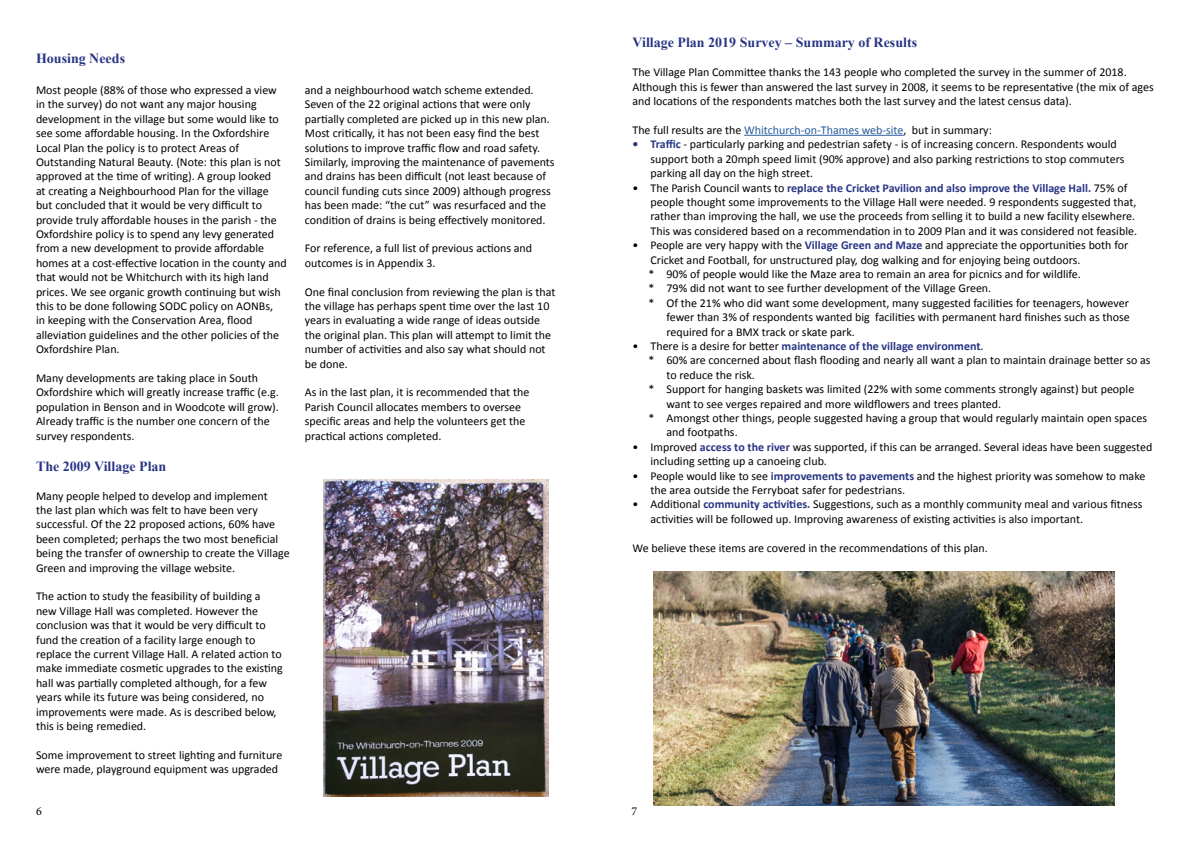
<style>
.page{position:relative;width:1191px;height:842px;background:#fff}
.page>*{position:absolute;margin:0;border:0;box-sizing:border-box;transform-origin:0 0}
.t1{font:700 14px "Times New Roman";color:#283583}
.t2{font:12px/14.4px "Calibri";color:#000}
.t3{font:700 12px "Calibri";color:#283583}
.t4{font:12px "Minion Pro";color:#000}
.s1{color:#275b9b}
.s2{font-weight:700;color:#283583}
.s3{font-weight:400;color:#000}
</style>
<div class="page">
<hr style="left:744px;top:135px;width:159px;height:1px;background:#275b9b">
<img style="left:324px;top:479px;width:224px;height:318px">
<img style="left:653px;top:571px;width:461px;height:235px">
<p class="t1" style="left:36px;top:48px;width:91px">Housing Needs</p>
<p class="t2" style="left:36px;top:83px;width:252px">Most people (88% of those who expressed a view in the survey) do not want any major housing development in the village but some would like to see some affordable housing. In the Oxfordshire Local Plan the policy is to protect Areas of Outstanding Natural Beauty. (Note: this plan is not approved at the time of writing). A group looked<br>at creating a Neighbourhood Plan for the village but concluded that it would be very difficult to provide truly affordable houses in the parish - the Oxfordshire policy is to spend any levy generated from a new development to provide affordable homes at a cost-effective location in the county and that would not be Whitchurch with its high land prices. We see organic growth continuing but wish this to be done following SODC policy on AONBs,<br>in keeping with the Conservation Area, flood alleviation guidelines and the other policies of the Oxfordshire Plan.</p>
<p class="t2" style="left:36px;top:371px;width:244px">Many developments are taking place in South Oxfordshire which will greatly increase traffic (e.g. population in Benson and in Woodcote will grow).<br>Already traffic is the number one concern of the survey respondents.</p>
<p class="t1" style="left:36px;top:456px;width:132px">The 2009 Village Plan</p>
<p class="t2" style="left:36px;top:488px;width:255px">Many people helped to develop and implement<br>the last plan which was felt to have been very successful. Of the 22 proposed actions, 60% have been completed; perhaps the two most beneficial being the transfer of ownership to create the Village Green and improving the village website.</p>
<p class="t2" style="left:36px;top:589px;width:248px">The action to study the feasibility of building a new Village Hall was completed. However the conclusion was that it would be very difficult to fund the creation of a facility large enough to replace the current Village Hall. A related action to make immediate cosmetic upgrades to the existing hall was partially completed although, for a few years while its future was being considered, no improvements were made. As is described below, this is being remedied.</p>
<p class="t2" style="left:36px;top:748px;width:248px">Some improvement to street lighting and furniture were made, playground equipment was upgraded</p>
<p class="t2" style="left:305px;top:83px;width:251px">and a neighbourhood watch scheme extended.<br>Seven of the 22 original actions that were only partially completed are picked up in this new plan.<br>Most critically, it has not been easy find the best solutions to improve traffic flow and road safety.<br>Similarly, improving the maintenance of pavements and drains has been difficult (not least because of council funding cuts since 2009) although progress has been made: “the cut” was resurfaced and the condition of drains is being effectively monitored.</p>
<p class="t2" style="left:305px;top:241px;width:229px">For reference, a full list of previous actions and outcomes is in Appendix 3.</p>
<p class="t2" style="left:305px;top:284px;width:252px">One final conclusion from reviewing the plan is that the village has perhaps spent time over the last 10 years in evaluating a wide range of ideas outside the original plan. This plan will attempt to limit the number of activities and also say what should not be done.</p>
<p class="t2" style="left:305px;top:385px;width:226px">As in the last plan, it is recommended that the Parish Council allocates members to oversee specific areas and help the volunteers get the practical actions completed.</p>
<p class="t1" style="left:632px;top:33px;width:286px">Village Plan 2019 Survey – Summary of Results</p>
<p class="t2" style="left:632px;top:65px;width:523px">The Village Plan Committee thanks the 143 people who completed the survey in the summer of 2018.<br>Although this is fewer than answered the last survey in 2008, it seems to be representative (the mix of ages and locations of the respondents matches both the last survey and the latest census data).</p>
<p class="t2" style="left:632px;top:123px;width:361px">The full results are the <span class="s1">Whitchurch-on-Thames web-site</span>, but in summary:</p>
<p class="t2" style="left:650px;top:137px;width:475px;text-indent:-18px"><span class="s2">• Traffic</span> - particularly parking and pedestrian safety - is of increasing concern. Respondents would support both a 20mph speed limit (90% approve) and also parking restrictions to stop commuters parking all day on the high street.</p>
<p class="t2" style="left:650px;top:180px;width:488px;text-indent:-18px">• The Parish Council wants to <span class="s2">replace the Cricket Pavilion and also improve the Village Hall.</span> 75% of people thought some improvements to the Village Hall were needed. 9 respondents suggested that, rather than improving the hall, we use the proceeds from selling it to build a new facility elsewhere.<br>This was considered based on a recommendation in to 2009 Plan and it was considered not feasible.</p>
<p class="t2" style="left:632px;top:238px;width:497px">• People are very happy with the <span class="s2">Village Green and Maze</span> and appreciate the opportunities both for</p>
<p class="t2" style="left:650px;top:252px;width:431px">Cricket and Football, for unstructured play, dog walking and for enjoying being outdoors.</p>
<p class="t2" style="left:648px;top:267px;width:434px">* 90% of people would like the Maze area to remain an area for picnics and for wildlife.</p>
<p class="t2" style="left:648px;top:281px;width:344px">* 79% did not want to see further development of the Village Green.</p>
<p class="t2" style="left:648px;top:296px;width:482px">* Of the 21% who did want some development, many suggested facilities for teenagers, however</p>
<p class="t2" style="left:666px;top:310px;width:465px">fewer than 3% of respondents wanted big facilities with permanent hard finishes such as those</p>
<p class="t2" style="left:666px;top:324px;width:190px">required for a BMX track or skate park.</p>
<p class="t3" style="left:632px;top:338px;width:353px"><span class="s3">• There is a desire for better</span> maintenance of the village environment<span class="s3">.</span></p>
<p class="t2" style="left:648px;top:353px;width:503px">* 60% are concerned about flash flooding and nearly all want a plan to maintain drainage better so as</p>
<p class="t2" style="left:666px;top:368px;width:90px">to reduce the risk.</p>
<p class="t2" style="left:648px;top:382px;width:487px">* Support for hanging baskets was limited (22% with some comments strongly against) but people</p>
<p class="t2" style="left:666px;top:396px;width:336px">want to see verges repaired and more wildflowers and trees planted.</p>
<p class="t2" style="left:648px;top:411px;width:500px">* Amongst other things, people suggested having a group that would regularly maintain open spaces</p>
<p class="t2" style="left:666px;top:425px;width:73px">and footpaths.</p>
<p class="t2" style="left:650px;top:440px;width:503px;text-indent:-18px">• Improved <span class="s2">access to the river</span> was supported, if this can be arranged. Several ideas have been suggested including setting up a canoeing club.</p>
<p class="t2" style="left:650px;top:468px;width:496px;text-indent:-18px">• People would like to see <span class="s2">improvements to pavements</span> and the highest priority was somehow to make the area outside the Ferryboat safer for pedestrians.</p>
<p class="t2" style="left:650px;top:497px;width:493px;text-indent:-18px">• Additional <span class="s2">community activities.</span> Suggestions, such as a monthly community meal and various fitness activities will be followed up. Improving awareness of existing activities is also important.</p>
<p class="t2" style="left:632px;top:540px;width:357px">We believe these items are covered in the recommendations of this plan.</p>
<p class="t4" style="left:36px;top:803px;width:7px">6</p>
<p class="t4" style="left:631px;top:803px;width:7px">7</p>
</div>
